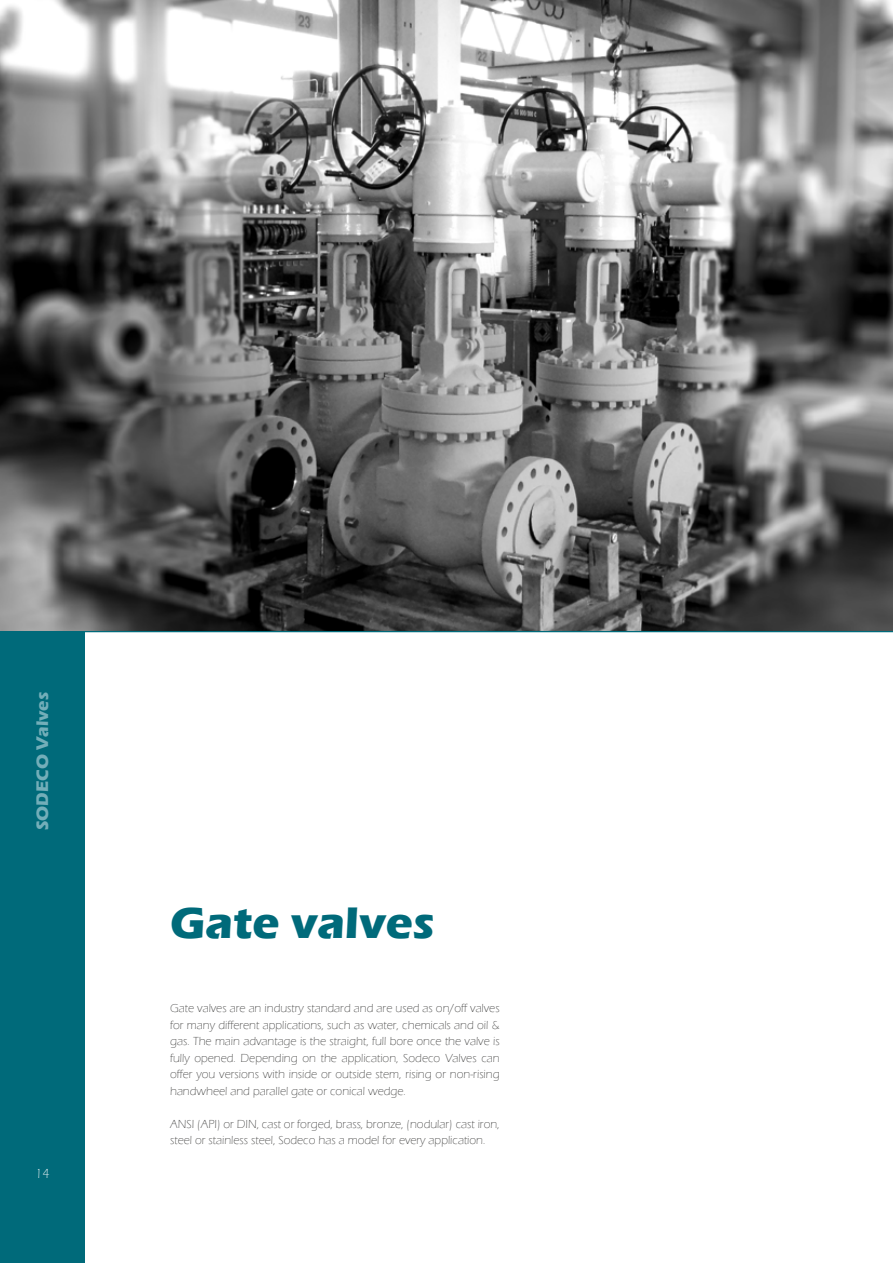
<style>
.page{position:relative;width:893px;height:1263px;background:#fff}
.page>*{position:absolute;margin:0;border:0;box-sizing:border-box;transform-origin:0 0}
.t1{font:700 45.45px "Eras ITC";color:#006a7a}
.t2{font:700 17.4px "Eras ITC";color:#73aeb9}
.t3{font:300 13.5px "Eras ITC";color:#fff}
.t4{font:300 12px/16.5px "Eras ITC";color:#3c3c3b;text-align:justify}
</style>
<div class="page">
<div style="left:0;top:631px;width:85px;height:632px;background:#006a7a"></div>
<hr style="left:0;top:631px;width:893px;height:1px;background:#006a7a">
<hr style="left:892px;top:632px;width:1px;height:631px;background:#e3eef1">
<img style="left:0;top:0;width:893px;height:631px">
<h2 class="t2" style="left:32px;top:830px;width:140px;rotate:-90deg">SODECO Valves</h2>
<p class="t3" style="left:35px;top:1166px;width:16px">14</p>
<h1 class="t1" style="left:170px;top:896px;width:266px">Gate valves</h1>
<p class="t4" style="left:170px;top:1000px;width:331px">Gate valves are an industry standard and are used as on/off valves for many different applications, such as water, chemicals and oil &amp; gas. The main advantage is the straight, full bore once the valve is fully opened. Depending on the application, Sodeco Valves can offer you versions with inside or outside stem, rising or non-rising handwheel and parallel gate or conical wedge.</p>
<p class="t4" style="left:170px;top:1115px;width:331px">ANSI (API) or DIN, cast or forged, brass, bronze, (nodular) cast iron, steel or stainless steel, Sodeco has a model for every application.</p>
</div>
